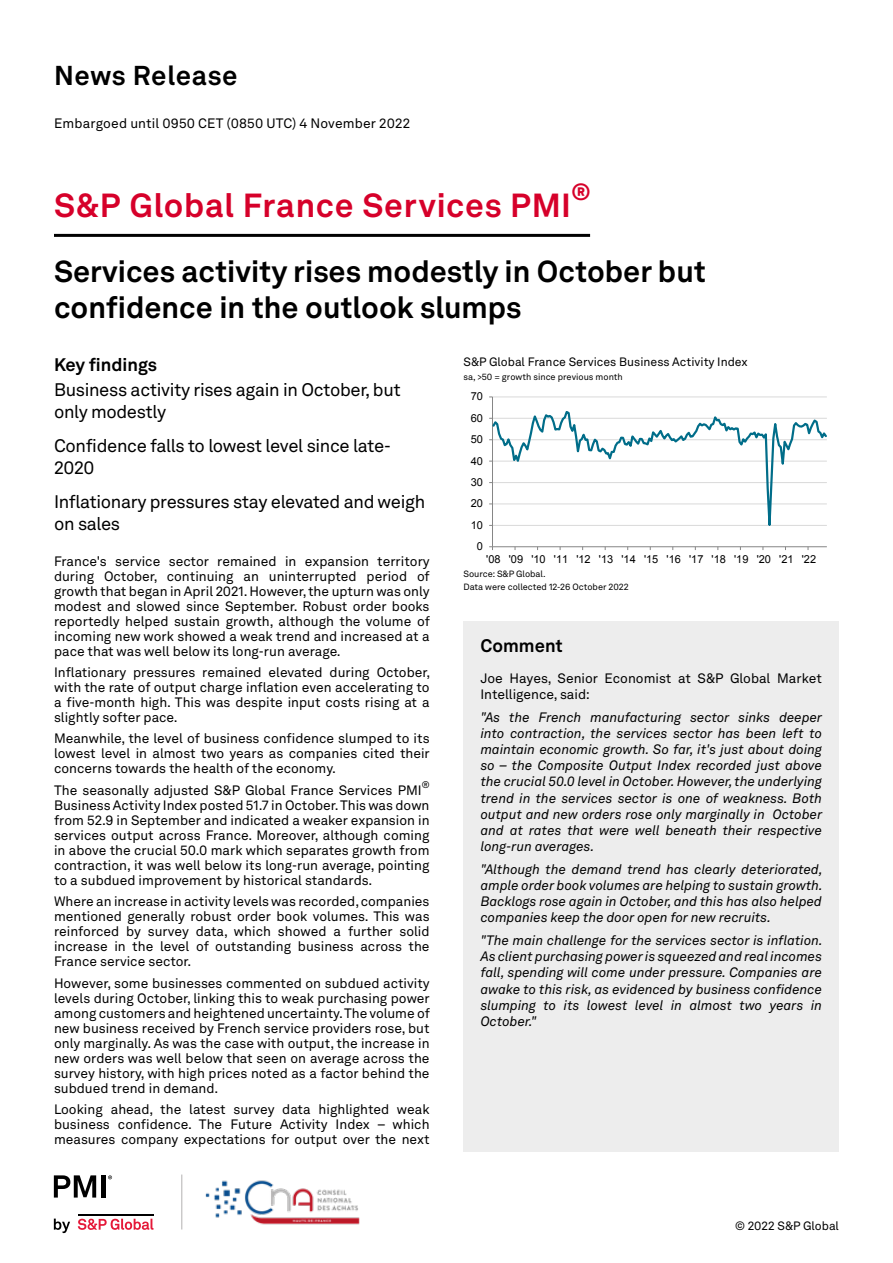
<style>
.page{position:relative;width:893px;height:1263px;background:#fff}
.page>*{position:absolute;margin:0;border:0;box-sizing:border-box;transform-origin:0 0}
.t1{font:700 33px "Akkurat LL";letter-spacing:.02em;color:#d6002a}
.t2{font:700 30px/36px "Akkurat LL";color:#000}
.t3{font:700 27px "Akkurat LL";letter-spacing:.025em;color:#000}
.t4{font:700 23.25px "Akkurat LL";color:#d6002a}
.t5{font:18px/21.6px "Akkurat LL";letter-spacing:-.02em;color:#000}
.t6{font:700 18px "Akkurat LL";color:#000}
.t7{font:13.5px/15px "Akkurat LL";color:#000;text-align:justify}
.t8{font:italic 13.5px/16.2px "Akkurat LL";color:#000;text-align:justify}
.t9{font:12px "Akkurat LL";color:#000}
.t10{font:10.95px "Arial";color:#000}
.t11{font:9.45px "Akkurat LL";color:#000}
.t12{font:9px "Akkurat LL";color:#000}
</style>
<div class="page">
<hr style="left:492px;top:396px;width:335px;height:1px;background:#d9d9d9">
<hr style="left:492px;top:397px;width:1px;height:150px;background:#868686">
<svg style="left:492px;top:411px;width:335px;height:136px"></svg>
<hr style="left:54px;top:234px;width:536px;height:3px;background:#000">
<div style="left:463px;top:621px;width:376px;height:51px;background:#ededed"></div>
<div style="left:463px;top:672px;width:376px;height:480px;background:#ededed"></div>
<img style="left:182px;top:1174px;width:178px;height:56px">
<svg style="left:54px;top:1218px;width:16px;height:15px"></svg>
<svg style="left:78px;top:1218px;width:75px;height:12px"></svg>
<hr style="left:78px;top:1213px;width:75px;height:2px;background:#000">
<svg style="left:54px;top:1175px;width:42px;height:22px"></svg>
<div style="left:101px;top:1175px;width:5px;height:22px;background:#000"></div>
<svg style="left:108px;top:1175px;width:4px;height:4px"></svg>
<h3 class="t3" style="left:54px;top:55px;width:185px">News Release</h3>
<p class="t7" style="left:54px;top:115px;width:357px">Embargoed until 0950 CET (0850 UTC) 4 November 2022</p>
<h3 class="t4" style="left:572px;top:174px;width:21px">®</h3>
<h1 class="t1" style="left:54px;top:180px;width:519px">S&amp;P Global France Services PMI</h1>
<h2 class="t2" style="left:54px;top:252px;width:653px">Services activity rises modestly in October but confidence in the outlook slumps</h2>
<h3 class="t6" style="left:54px;top:351px;width:105px">Key findings</h3>
<p class="t9" style="left:463px;top:353px;width:286px">S&amp;P Global France Services Business Activity Index</p>
<p class="t12" style="left:463px;top:370px;width:161px">sa, &gt;50 = growth since previous month</p>
<h3 class="t5" style="left:54px;top:378px;width:348px">Business activity rises again in October, but only modestly</h3>
<h3 class="t5" style="left:54px;top:434px;width:338px">Confidence falls to lowest level since late-<br>2020</h3>
<h3 class="t5" style="left:54px;top:490px;width:373px">Inflationary pressures stay elevated and weigh on sales</h3>
<p class="t10" style="left:471px;top:389px;width:14px">70</p>
<p class="t10" style="left:471px;top:411px;width:14px">60</p>
<p class="t10" style="left:471px;top:432px;width:14px">50</p>
<p class="t10" style="left:471px;top:454px;width:14px">40</p>
<p class="t10" style="left:471px;top:475px;width:14px">30</p>
<p class="t10" style="left:471px;top:496px;width:14px">20</p>
<p class="t10" style="left:471px;top:518px;width:14px">10</p>
<p class="t7" style="left:54px;top:553px;width:377px">France's service sector remained in expansion territory during October, continuing an uninterrupted period of growth that began in April 2021. However, the upturn was only modest and slowed since September. Robust order books reportedly helped sustain growth, although the volume of incoming new work showed a weak trend and increased at a pace that was well below its long-run average.</p>
<p class="t7" style="left:54px;top:664px;width:378px">Inflationary pressures remained elevated during October, with the rate of output charge inflation even accelerating to a five-month high. This was despite input costs rising at a slightly softer pace.</p>
<p class="t7" style="left:54px;top:731px;width:377px">Meanwhile, the level of business confidence slumped to its lowest level in almost two years as companies cited their concerns towards the health of the economy.</p>
<p class="t7" style="left:54px;top:782px;width:369px">The seasonally adjusted S&amp;P Global France Services PMI</p>
<p class="t11" style="left:422px;top:778px;width:9px">®</p>
<p class="t7" style="left:54px;top:797px;width:377px">Business Activity Index posted 51.7 in October. This was down from 52.9 in September and indicated a weaker expansion in services output across France. Moreover, although coming in above the crucial 50.0 mark which separates growth from contraction, it was well below its long-run average, pointing to a subdued improvement by historical standards.</p>
<p class="t7" style="left:54px;top:893px;width:377px">Where an increase in activity levels was recorded, companies mentioned generally robust order book volumes. This was reinforced by survey data, which showed a further solid increase in the level of outstanding business across the France service sector.</p>
<p class="t7" style="left:54px;top:975px;width:377px">However, some businesses commented on subdued activity levels during October, linking this to weak purchasing power among customers and heightened uncertainty. The volume of new business received by French service providers rose, but only marginally. As was the case with output, the increase in new orders was well below that seen on average across the survey history, with high prices noted as a factor behind the subdued trend in demand.</p>
<p class="t7" style="left:54px;top:1101px;width:377px">Looking ahead, the latest survey data highlighted weak business confidence. The Future Activity Index – which measures company expectations for output over the next</p>
<p class="t10" style="left:477px;top:539px;width:8px">0</p>
<p class="t10" style="left:486px;top:552px;width:331px">'08 '09 '10 '11 '12 '13 '14 '15 '16 '17 '18 '19 '20 '21 '22</p>
<p class="t12" style="left:463px;top:567px;width:84px">Source: S&amp;P Global.</p>
<p class="t12" style="left:463px;top:580px;width:167px">Data were collected 12-26 October 2022</p>
<h3 class="t6" style="left:480px;top:632px;width:84px">Comment</h3>
<p class="t7" style="left:480px;top:669px;width:343px;line-height:16.2px">Joe Hayes, Senior Economist at S&amp;P Global Market<br>Intelligence, said:</p>
<p class="t8" style="left:480px;top:708px;width:343px">"As the French manufacturing sector sinks deeper into contraction, the services sector has been left to maintain economic growth. So far, it's just about doing so – the Composite Output Index recorded just above the crucial 50.0 level in October. However, the underlying trend in the services sector is one of weakness. Both output and new orders rose only marginally in October and at rates that were well beneath their respective long-run averages.</p>
<p class="t8" style="left:480px;top:860px;width:344px">"Although the demand trend has clearly deteriorated, ample order book volumes are helping to sustain growth.<br>Backlogs rose again in October, and this has also helped companies keep the door open for new recruits.</p>
<p class="t8" style="left:480px;top:931px;width:344px">"The main challenge for the services sector is inflation.<br>As client purchasing power is squeezed and real incomes fall, spending will come under pressure. Companies are awake to this risk, as evidenced by business confidence slumping to its lowest level in almost two years in October."</p>
<p class="t9" style="left:735px;top:1216px;width:105px">© 2022 S&amp;P Global</p>
</div>
